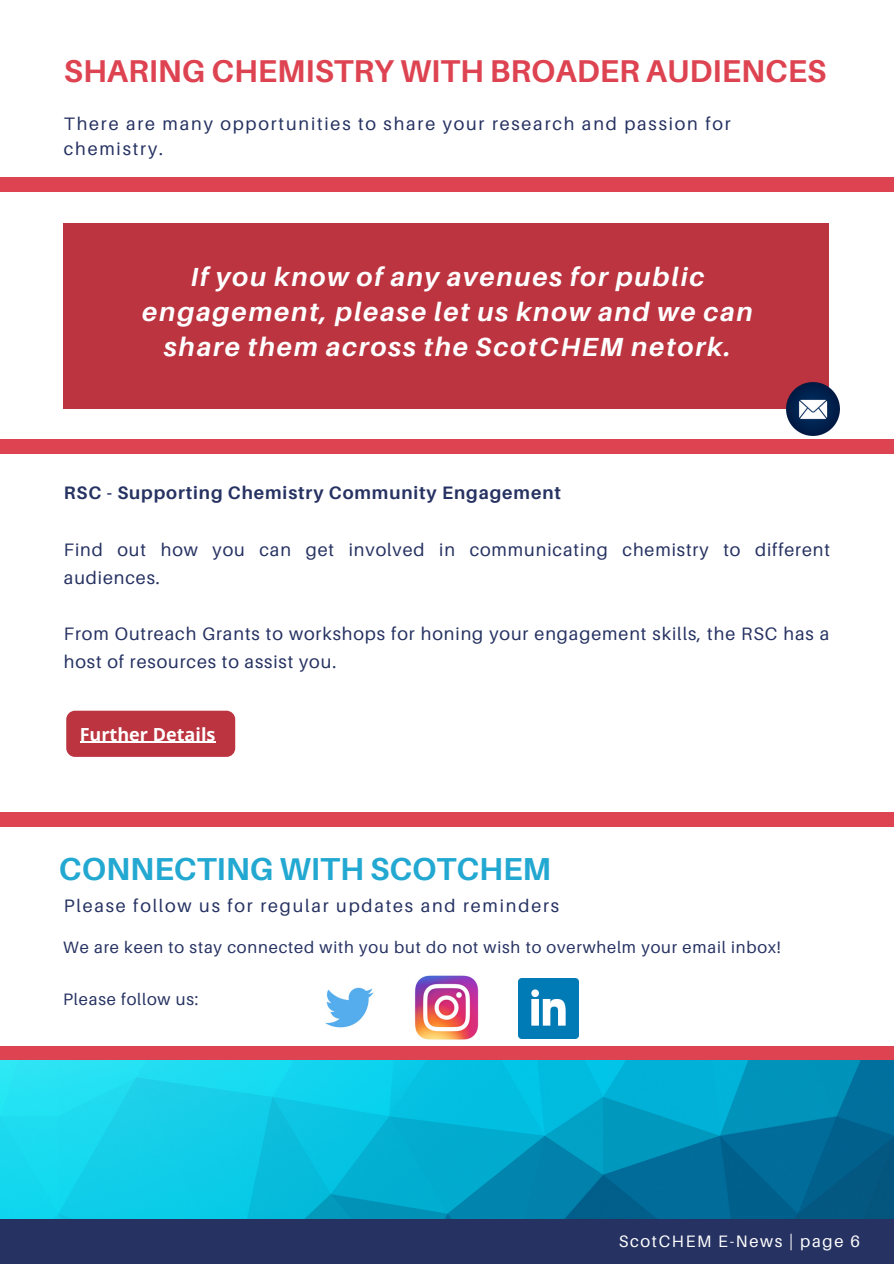
<style>
.page{position:relative;width:894px;height:1264px;background:#fff}
.page>*{position:absolute;margin:0;border:0;box-sizing:border-box;transform-origin:0 0}
.t1{font:700 31.8px "Aileron";color:#22a8d1}
.t2{font:700 31.5px "Aileron";color:#dd4351}
.t3{font:italic 700 26.25px/35px "Aileron";letter-spacing:.07em;color:#fff;text-align:center}
.t4{font:18px/28.2px "Aileron";letter-spacing:.05em;color:#263262}
.t5{font:18px/24.8px "Aileron";letter-spacing:.1em;color:#263262}
.t6{font:700 18px "Aileron";letter-spacing:.05em;color:#263262}
.t7{font:700 18px "Open Sans";color:#fff}
.t8{font:16.5px "Aileron";letter-spacing:.05em;color:#263262}
.t9{font:16.5px "Aileron";letter-spacing:.1em;color:#fff}
</style>
<div class="page">
<div style="left:0;top:1218px;width:893px;height:45px;background:#263262"></div>
<div style="left:0;top:1046px;width:893px;height:14px;background:#dd4351"></div>
<img style="left:325px;top:987px;width:49px;height:41px">
<img style="left:518px;top:978px;width:60px;height:60px">
<img style="left:414px;top:975px;width:65px;height:65px">
<img style="left:0;top:1060px;width:893px;height:158px">
<div style="left:0;top:812px;width:893px;height:14px;background:#dd4351"></div>
<div style="left:0;top:178px;width:893px;height:13px;background:#dd4351"></div>
<div style="left:0;top:440px;width:893px;height:13px;background:#dd4351"></div>
<div style="left:66px;top:710px;width:169px;height:47px;background:#bb3440;border-radius:9px"></div>
<hr style="left:80px;top:741px;width:135px;height:1px;background:#fff">
<div style="left:63px;top:223px;width:765px;height:186px;background:#bb3440"></div>
<img style="left:786px;top:383px;width:53px;height:53px">
<h2 class="t2" style="left:64px;top:52px;width:763px">SHARING CHEMISTRY WITH BROADER AUDIENCES</h2>
<p class="t5" style="left:64px;top:111px;width:668px">There are many opportunities to share your research and passion for chemistry.</p>
<h3 class="t3" style="left:142px;top:259px;width:612px">If you know of any avenues for public engagement, please let us know and we can share them across the ScotCHEM netork.</h3>
<p class="t6" style="left:64px;top:481px;width:498px">RSC - Supporting Chemistry Community Engagement</p>
<p class="t4" style="left:64px;top:534px;width:767px">Find out how you can get involved in communicating chemistry to different audiences.</p>
<p class="t4" style="left:64px;top:619px;width:766px">From Outreach Grants to workshops for honing your engagement skills, the RSC has a host of resources to assist you.</p>
<p class="t7" style="left:80px;top:721px;width:137px">Further Details</p>
<h1 class="t1" style="left:59px;top:849px;width:493px">CONNECTING WITH SCOTCHEM</h1>
<p class="t5" style="left:64px;top:893px;width:496px">Please follow us for regular updates and reminders</p>
<p class="t8" style="left:63px;top:936px;width:719px">We are keen to stay connected with you but do not wish to overwhelm your email inbox!</p>
<p class="t8" style="left:63px;top:988px;width:137px">Please follow us:</p>
<p class="t9" style="left:618px;top:1231px;width:242px">ScotCHEM E-News | page 6</p>
</div>
